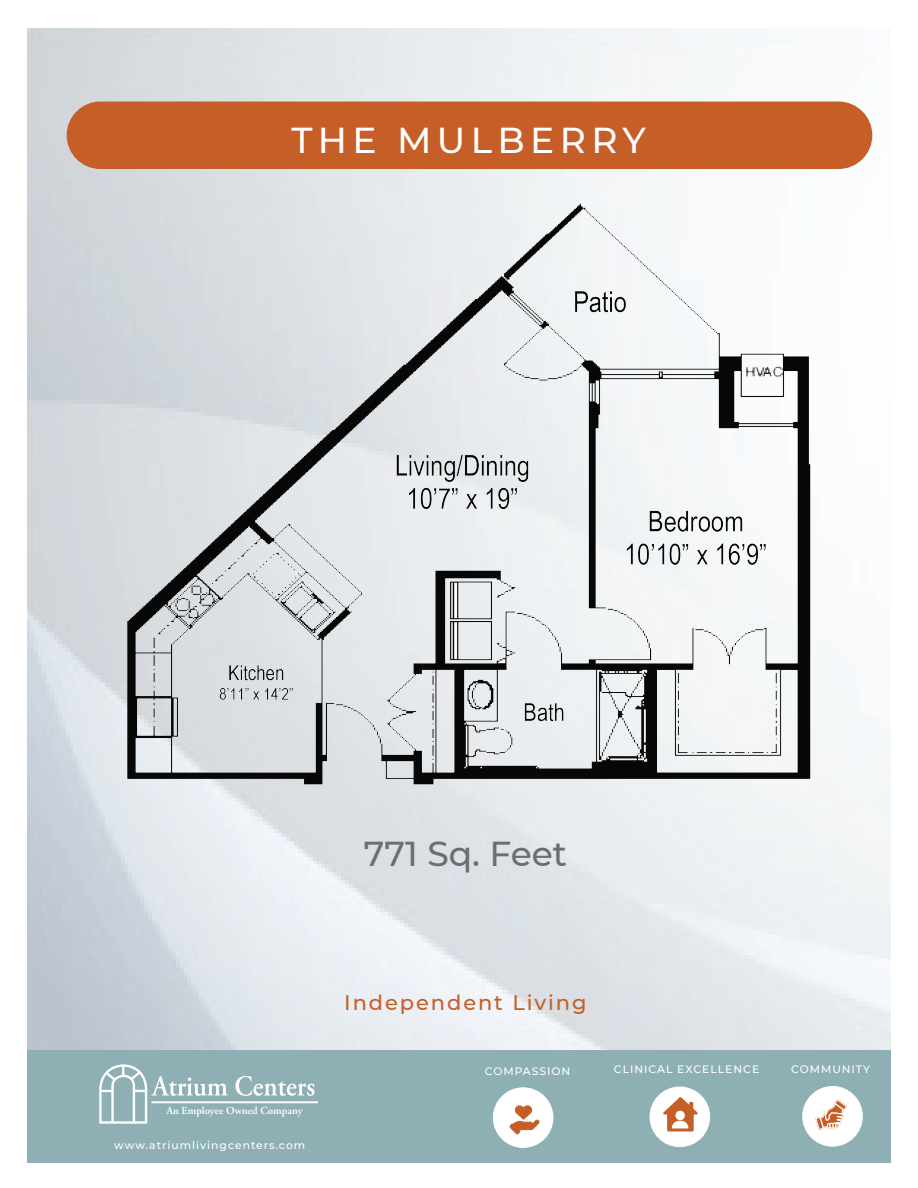
<style>
.page{position:relative;width:918px;height:1188px;background:#fff}
.page>*{position:absolute;margin:0;border:0;box-sizing:border-box;transform-origin:0 0}
.t1{font:500 36px "Montserrat";letter-spacing:.15em;color:#fff}
.t2{font:500 34.5px "Montserrat";color:#6c6d70}
.t3{font:500 21px "Montserrat";letter-spacing:.09em;color:#c65e28}
.t4{font:500 10.8px "Montserrat";letter-spacing:.09em;color:#fff}
.t5{font:600 10.8px "Adobe Garamond Pro";color:#fff}
</style>
<div class="page">
<img style="left:27px;top:28px;width:864px;height:1022px">
<div style="left:67px;top:102px;width:805px;height:67px;background:#c65e28;border-radius:34px"></div>
<div style="left:27px;top:1050px;width:864px;height:112px;background:#8eb0b5"></div>
<div style="left:493px;top:1088px;width:60px;height:59px;background:#fff;border-radius:50%"></div>
<div style="left:493px;top:1088px;width:60px;height:59px;border:1px solid #fff;border-radius:50%"></div>
<svg style="left:509px;top:1105px;width:31px;height:30px"></svg>
<div style="left:650px;top:1087px;width:60px;height:60px;background:#fff;border-radius:50%"></div>
<div style="left:650px;top:1087px;width:60px;height:60px;border:1px solid #fff;border-radius:50%"></div>
<svg style="left:663px;top:1097px;width:35px;height:35px"></svg>
<div style="left:675px;top:1111px;width:10px;height:9px;background:#fff;border-radius:50%"></div>
<div style="left:803px;top:1087px;width:59px;height:59px;background:#fff;border-radius:50%"></div>
<div style="left:803px;top:1087px;width:59px;height:59px;border:1px solid #fff;border-radius:50%"></div>
<svg style="left:815px;top:1099px;width:32px;height:31px"></svg>
<svg style="left:99px;top:1064px;width:129px;height:60px"></svg>
<svg style="left:235px;top:1076px;width:80px;height:20px"></svg>
<div style="left:152px;top:1102px;width:166px;height:1px;border:1px solid #fff"></div>
<img style="left:109px;top:203px;width:716px;height:590px">
<h1 class="t1" style="left:291px;top:115px;width:356px">THE MULBERRY</h1>
<h2 class="t2" style="left:364px;top:829px;width:205px">771 Sq. Feet</h2>
<h3 class="t3" style="left:344px;top:988px;width:244px">Independent Living</h3>
<p class="t5" style="left:166px;top:1105px;width:138px">An Employee Owned Company</p>
<p class="t4" style="left:114px;top:1138px;width:193px">www.atriumlivingcenters.com</p>
<p class="t4" style="left:485px;top:1064px;width:87px">COMPASSION</p>
<p class="t4" style="left:614px;top:1062px;width:147px">CLINICAL EXCELLENCE</p>
<p class="t4" style="left:791px;top:1062px;width:81px">COMMUNITY</p>
</div>
